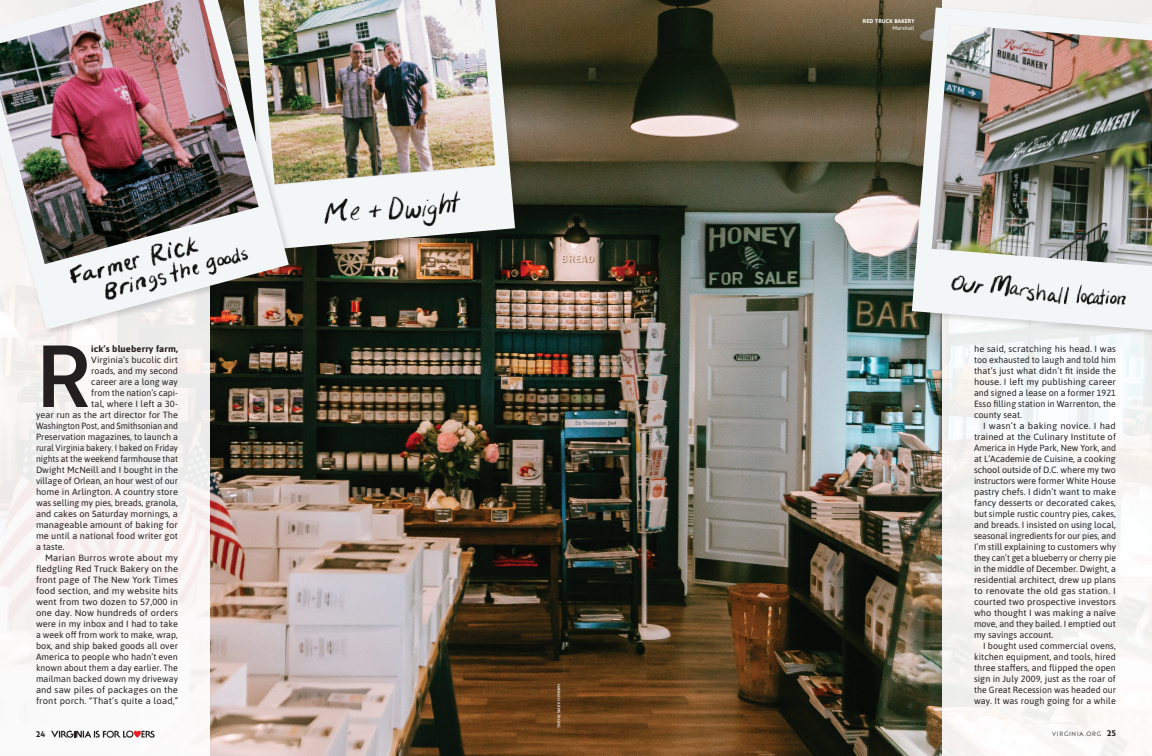
<style>
.page{position:relative;width:1152px;height:756px;background:#fff}
.page>*{position:absolute;margin:0;border:0;box-sizing:border-box;transform-origin:0 0}
.VTG17_-_Body__serif{font:85.4px "Brother 1816 Medium";color:#231f20}
.VTG17_-_Body__serif-2{font:9px/11px "Asap";letter-spacing:.005em;color:#231f20;text-align:justify;scale:1.05 1}
.VTG17_-_Body__serif-3{font:9px/11px "Asap";letter-spacing:.005em;color:#231f20;text-align:justify}
.VTG17_-_Body__serif-4{font:9px "Asap";letter-spacing:.005em;color:#231f20;scale:.95 1}
.VTG17_-_Body__serif-5{font:9px "Asap";letter-spacing:.005em;color:#231f20;scale:.96 1}
.VTG17_-_Body__serif-6{font:700 9px "Asap";letter-spacing:.01em;color:#231f20;scale:1.05 1}
.t1{font:8px "Brother 1816 Bold";color:#231f20}
.t2{font:6px "Brother 1816 Book";letter-spacing:.14em;color:#231f20}
.Includes{font:700 5.5px "Asap";letter-spacing:.03em;color:#fff}
.Includes-2{font:italic 5.5px "Asap";letter-spacing:.02em;color:#fff}
.VTG17_-_Gutter_Credit{font:500 4px "Asap";letter-spacing:.05em;color:#fff}
.s1{font-family:"Brother 1816 Bold";font-size:8px}
</style>
<div class="page">
<img style="left:210px;top:0;width:732px;height:756px">
<div style="left:942px;top:0;width:210px;height:756px;background:#f7f7f6"></div>
<div style="left:910px;top:6px;width:242px;height:333px;background:#231f20;opacity:.18"></div>
<svg style="left:912px;top:7px;width:240px;height:323px;fill:#f3f2f0"></svg>
<img style="left:941px;top:266px;width:193px;height:54px">
<img style="left:932px;top:25px;width:220px;height:241px">
<div style="left:237px;top:0;width:287px;height:258px;background:#231f20;opacity:.18"></div>
<svg style="left:297px;top:0;width:218px;height:250px"></svg>
<img style="left:297px;top:185px;width:189px;height:55px">
<img style="left:297px;top:0;width:198px;height:184px">
<div style="left:0;top:0;width:210px;height:756px;background:linear-gradient(to right,#f7f4f3,#f6f3f2)"></div>
<div style="left:0;top:0;width:297px;height:338px;background:#231f20;opacity:.18"></div>
<img style="left:0;top:0;width:289px;height:330px">
<img style="left:55px;top:215px;width:211px;height:102px">
<img style="left:0;top:0;width:259px;height:264px">
<svg style="left:51px;top:731px;width:104px;height:7px"></svg>
<p class="VTG17_-_Body__serif" style="left:36px;top:312px;width:57px">R</p>
<p class="VTG17_-_Body__serif-6" style="left:91px;top:342px;width:84px">ick’s blueberry farm,</p>
<p class="VTG17_-_Body__serif-3" style="left:91px;top:354px;width:88px">Virginia’s bucolic dirt</p>
<p class="VTG17_-_Body__serif-3" style="left:91px;top:365px;width:88px">roads, and my second</p>
<p class="VTG17_-_Body__serif-3" style="left:91px;top:376px;width:88px">career are a long way</p>
<p class="VTG17_-_Body__serif-3" style="left:91px;top:387px;width:88px">from the nation’s capi-</p>
<p class="VTG17_-_Body__serif-3" style="left:91px;top:398px;width:88px">tal, where I left a 30-</p>
<p class="VTG17_-_Body__serif-3" style="left:36px;top:409px;width:144px">year run as the art director for The</p>
<p class="VTG17_-_Body__serif-4" style="left:36px;top:420px;width:151px">Washington Post, and Smithsonian and</p>
<p class="VTG17_-_Body__serif-3" style="left:36px;top:431px;width:143px">Preservation magazines, to launch a</p>
<p class="VTG17_-_Body__serif-4" style="left:36px;top:442px;width:151px">rural Virginia bakery. I baked on Friday</p>
<p class="VTG17_-_Body__serif-5" style="left:36px;top:453px;width:149px">nights at the weekend farmhouse that</p>
<p class="VTG17_-_Body__serif-3" style="left:36px;top:464px;width:144px">Dwight McNeill and I bought in the</p>
<p class="VTG17_-_Body__serif-3" style="left:36px;top:475px;width:143px">village of Orlean, an hour west of our</p>
<p class="VTG17_-_Body__serif-3" style="left:36px;top:486px;width:143px">home in Arlington. A country store</p>
<p class="VTG17_-_Body__serif-3" style="left:36px;top:497px;width:143px">was selling my pies, breads, granola,</p>
<p class="VTG17_-_Body__serif-3" style="left:36px;top:508px;width:143px">and cakes on Saturday mornings, a</p>
<p class="VTG17_-_Body__serif-3" style="left:36px;top:519px;width:143px">manageable amount of baking for</p>
<p class="VTG17_-_Body__serif-3" style="left:36px;top:530px;width:144px">me until a national food writer got</p>
<p class="VTG17_-_Body__serif-3" style="left:36px;top:541px;width:30px">a taste.</p>
<p class="VTG17_-_Body__serif-2" style="left:36px;top:552px;width:137px;text-indent:9px">Marian Burros wrote about my fledgling Red Truck Bakery on the front page of The New York Times food section, and my website hits went from two dozen to 57,000 in one day. Now hundreds of orders were in my inbox and I had to take a week off from work to make, wrap, box, and ship baked goods all over America to people who hadn’t even known about them a day earlier. The mailman backed down my driveway and saw piles of packages on the front porch. “That’s quite a load,”</p>
<p class="VTG17_-_Gutter_Credit" style="left:562px;top:684px;width:45px;rotate:90deg">HANNAH ARMSTRONG</p>
<p class="Includes" style="left:863px;top:17px;width:53px">RED TRUCK BAKERY</p>
<p class="Includes-2" style="left:892px;top:24px;width:24px">Marshall</p>
<p class="VTG17_-_Body__serif-3" style="left:974px;top:343px;width:144px">he said, scratching his head. I was too exhausted to laugh and told him that’s just what didn’t fit inside the house. I left my publishing career and signed a lease on a former 1921<br>Esso filling station in Warrenton, the county seat.</p>
<p class="VTG17_-_Body__serif-2" style="left:974px;top:420px;width:137px;text-indent:9px">I wasn’t a baking novice. I had trained at the Culinary Institute of America in Hyde Park, New York, and at L’Academie de Cuisine, a cooking school outside of D.C. where my two instructors were former White House pastry chefs. I didn’t want to make fancy desserts or decorated cakes, but simple rustic country pies, cakes, and breads. I insisted on using local, seasonal ingredients for our pies, and I’m still explaining to customers why they can’t get a blueberry or cherry pie in the middle of December. Dwight, a residential architect, drew up plans to renovate the old gas station. I courted two prospective investors who thought I was making a naïve move, and they bailed. I emptied out my savings account.</p>
<p class="VTG17_-_Body__serif-3" style="left:974px;top:640px;width:144px;text-indent:9px">I bought used commercial ovens, kitchen equipment, and tools, hired three staffers, and flipped the open sign in July 2009, just as the roar of the Great Recession was headed our way. It was rough going for a while</p>
<p class="t1" style="left:36px;top:728px;width:11px">24</p>
<p class="t2" style="left:1052px;top:730px;width:65px">VIRGINIA.ORG <span class="s1">25</span></p>
</div>
